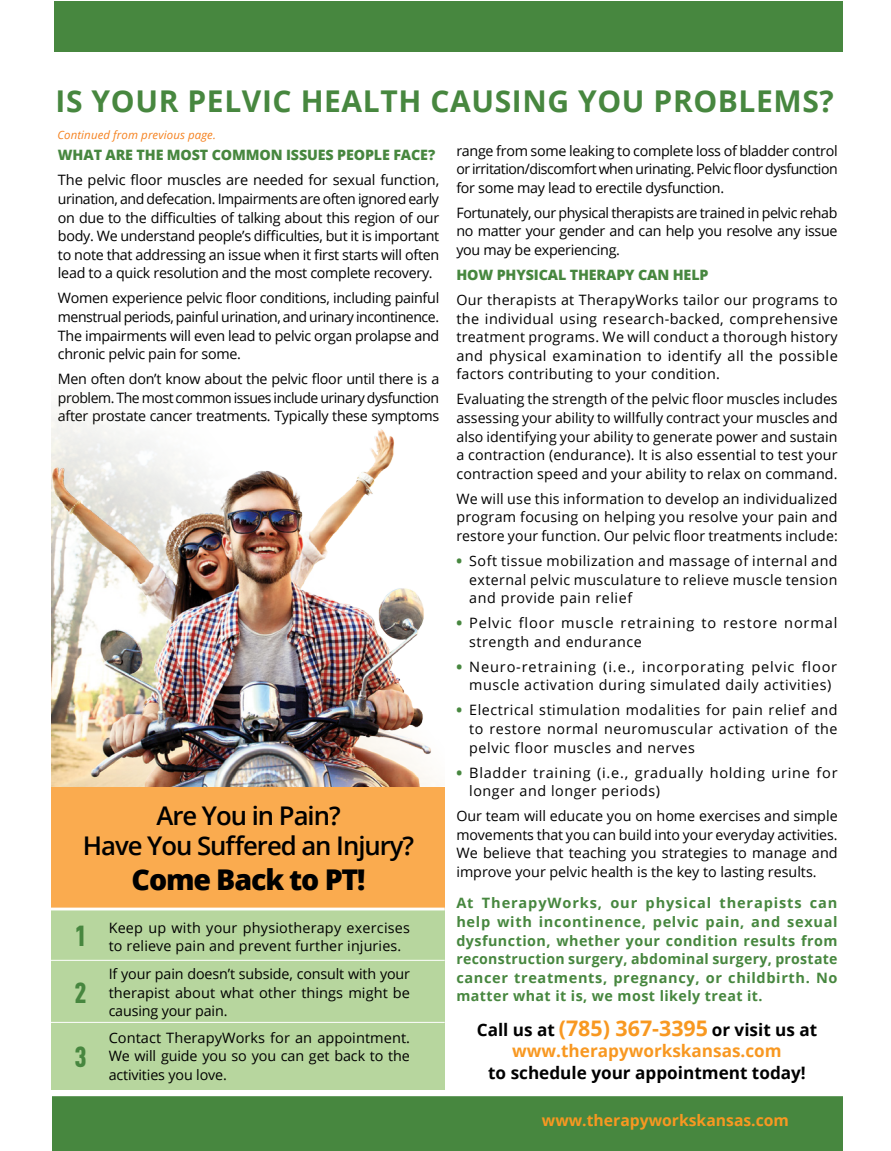
<style>
.page{position:relative;width:891px;height:1151px;background:#fff}
.page>*{position:absolute;margin:0;border:0;box-sizing:border-box;transform-origin:0 0}
.t1{font:700 29.93px "Open Sans";letter-spacing:.02em;color:#47873f}
.t2{font:800 28.57px "Open Sans";letter-spacing:-.04em;color:#000}
.t3{font:900 condensed 28.57px "DIN Pro";color:#47873f}
.t4{font:600 25.65px/29.9px "Open Sans";letter-spacing:-.04em;color:#000;text-align:center}
.t5{font:700 17.1px/21.4px "Open Sans";color:#f89821;text-align:center}
.t6{font:700 17.1px "Open Sans";color:#000}
.t7{font:700 15.75px "Open Sans";color:#f89821}
.t8{font:14.17px/18.7px "Open Sans";letter-spacing:.01em;color:#000;text-align:justify}
.t9{font:700 14.17px/18.7px "Open Sans";letter-spacing:.03em;color:#47873f;text-align:justify}
.t10{font:14.17px/18.7px "Open Sans";letter-spacing:.04em;color:#000;text-align:center}
.t11{font:14.17px/18.7px "Open Sans";letter-spacing:.05em;color:#000}
.t12{font:14.17px/18.7px "Open Sans";letter-spacing:.055em;color:#000}
.t13{font:800 14.17px "Open Sans";letter-spacing:-.01em;color:#47873f}
.t14{font:italic 11.47px "Open Sans";letter-spacing:.01em;color:#f58220}
.s1{font-weight:800;color:#47873f}
.s2{color:#000}
.s3{font-size:21.38px}
</style>
<div class="page">
<div style="left:52px;top:1093px;width:790px;height:57px;background:#47873f"></div>
<div style="left:52px;top:1090px;width:790px;height:5px;background:#fff"></div>
<div style="left:52px;top:837px;width:393px;height:252px;background:#b7d69e"></div>
<div style="left:52px;top:786px;width:393px;height:122px;background:#faab4f"></div>
<hr style="left:52px;top:907px;width:393px;height:3px;background:#fff">
<hr style="left:51px;top:1021px;width:394px;height:1px;background:#fff">
<hr style="left:51px;top:959px;width:394px;height:1px;background:#fff">
<div style="left:54px;top:1px;width:788px;height:50px;background:#47873f"></div>
<img style="left:52px;top:411px;width:387px;height:375px">
<h1 class="t1" style="left:56px;top:80px;width:780px">IS YOUR PELVIC HEALTH CAUSING YOU PROBLEMS?</h1>
<p class="t14" style="left:57px;top:127px;width:160px">Continued from previous page.</p>
<p class="t13" style="left:58px;top:144px;width:379px">WHAT ARE THE MOST COMMON ISSUES PEOPLE FACE?</p>
<p class="t8" style="left:58px;top:171px;width:383px">The pelvic floor muscles are needed for sexual function, urination, and defecation. Impairments are often ignored early on due to the difficulties of talking about this region of our body. We understand people’s difficulties, but it is important to note that addressing an issue when it first starts will often lead to a quick resolution and the most complete recovery.</p>
<p class="t8" style="left:58px;top:288px;width:383px">Women experience pelvic floor conditions, including painful menstrual periods, painful urination, and urinary incontinence.<br>The impairments will even lead to pelvic organ prolapse and chronic pelvic pain for some.</p>
<p class="t8" style="left:58px;top:369px;width:383px">Men often don’t know about the pelvic floor until there is a problem. The most common issues include urinary dysfunction after prostate cancer treatments. Typically these symptoms</p>
<h3 class="t4" style="left:83px;top:799px;width:333px">Are You in Pain?<br>Have You Suffered an Injury?</h3>
<h2 class="t2" style="left:132px;top:858px;width:235px">Come Back to PT!</h2>
<h2 class="t3" style="left:74px;top:913px;width:14px">1</h2>
<h2 class="t3" style="left:74px;top:969px;width:14px">2</h2>
<h2 class="t3" style="left:74px;top:1034px;width:14px">3</h2>
<p class="t8" style="left:109px;top:917px;width:303px">Keep up with your physiotherapy exercises to relieve pain and prevent further injuries.</p>
<p class="t8" style="left:109px;top:964px;width:303px">If your pain doesn’t subside, consult with your therapist about what other things might be causing your pain.</p>
<p class="t8" style="left:109px;top:1027px;width:303px">Contact TherapyWorks for an appointment.<br>We will guide you so you can get back to the activities you love.</p>
<p class="t8" style="left:456px;top:141px;width:383px">range from some leaking to complete loss of bladder control or irritation/discomfort when urinating. Pelvic floor dysfunction for some may lead to erectile dysfunction.</p>
<p class="t8" style="left:456px;top:203px;width:383px">Fortunately, our physical therapists are trained in pelvic rehab no matter your gender and can help you resolve any issue you may be experiencing.</p>
<p class="t13" style="left:456px;top:264px;width:254px">HOW PHYSICAL THERAPY CAN HELP</p>
<p class="t8" style="left:456px;top:290px;width:383px">Our therapists at TherapyWorks tailor our programs to the individual using research-backed, comprehensive treatment programs. We will conduct a thorough history and physical examination to identify all the possible factors contributing to your condition.</p>
<p class="t8" style="left:456px;top:389px;width:383px">Evaluating the strength of the pelvic floor muscles includes assessing your ability to willfully contract your muscles and also identifying your ability to generate power and sustain a contraction (endurance). It is also essential to test your contraction speed and your ability to relax on command.</p>
<p class="t8" style="left:456px;top:489px;width:383px">We will use this information to develop an individualized program focusing on helping you resolve your pain and restore your function. Our pelvic floor treatments include:</p>
<p class="t8" style="left:469px;top:551px;width:370px;text-indent:-13px"><span class="s1">•</span> Soft tissue mobilization and massage of internal and external pelvic musculature to relieve muscle tension and provide pain relief</p>
<p class="t12" style="left:469px;top:613px;width:370px;text-indent:-13px"><span class="s1">•</span> Pelvic floor muscle retraining to restore normal strength and endurance</p>
<p class="t10" style="left:456px;top:657px;width:382px"><span class="s1">•</span> Neuro-retraining (i.e., incorporating pelvic floor muscle activation during simulated daily activities)</p>
<p class="t8" style="left:469px;top:700px;width:370px;text-indent:-13px"><span class="s1">•</span> Electrical stimulation modalities for pain relief and to restore normal neuromuscular activation of the pelvic floor muscles and nerves</p>
<p class="t11" style="left:469px;top:762px;width:370px;text-indent:-13px"><span class="s1">•</span> Bladder training (i.e., gradually holding urine for longer and longer periods)</p>
<p class="t8" style="left:456px;top:806px;width:383px">Our team will educate you on home exercises and simple movements that you can build into your everyday activities.<br>We believe that teaching you strategies to manage and improve your pelvic health is the key to lasting results.</p>
<p class="t9" style="left:456px;top:893px;width:383px">At TherapyWorks, our physical therapists can help with incontinence, pelvic pain, and sexual dysfunction, whether your condition results from reconstruction surgery, abdominal surgery, prostate cancer treatments, pregnancy, or childbirth. No matter what it is, we most likely treat it.</p>
<p class="t5" style="left:477px;top:1018px;width:342px"><span class="s2">Call us at</span> <span class="s3">(785) 367-3395</span> <span class="s2">or visit us at </span>www.therapyworkskansas.com</p>
<p class="t6" style="left:488px;top:1060px;width:319px">to schedule your appointment today!</p>
<p class="t7" style="left:542px;top:1109px;width:249px">www.therapyworkskansas.com</p>
</div>
